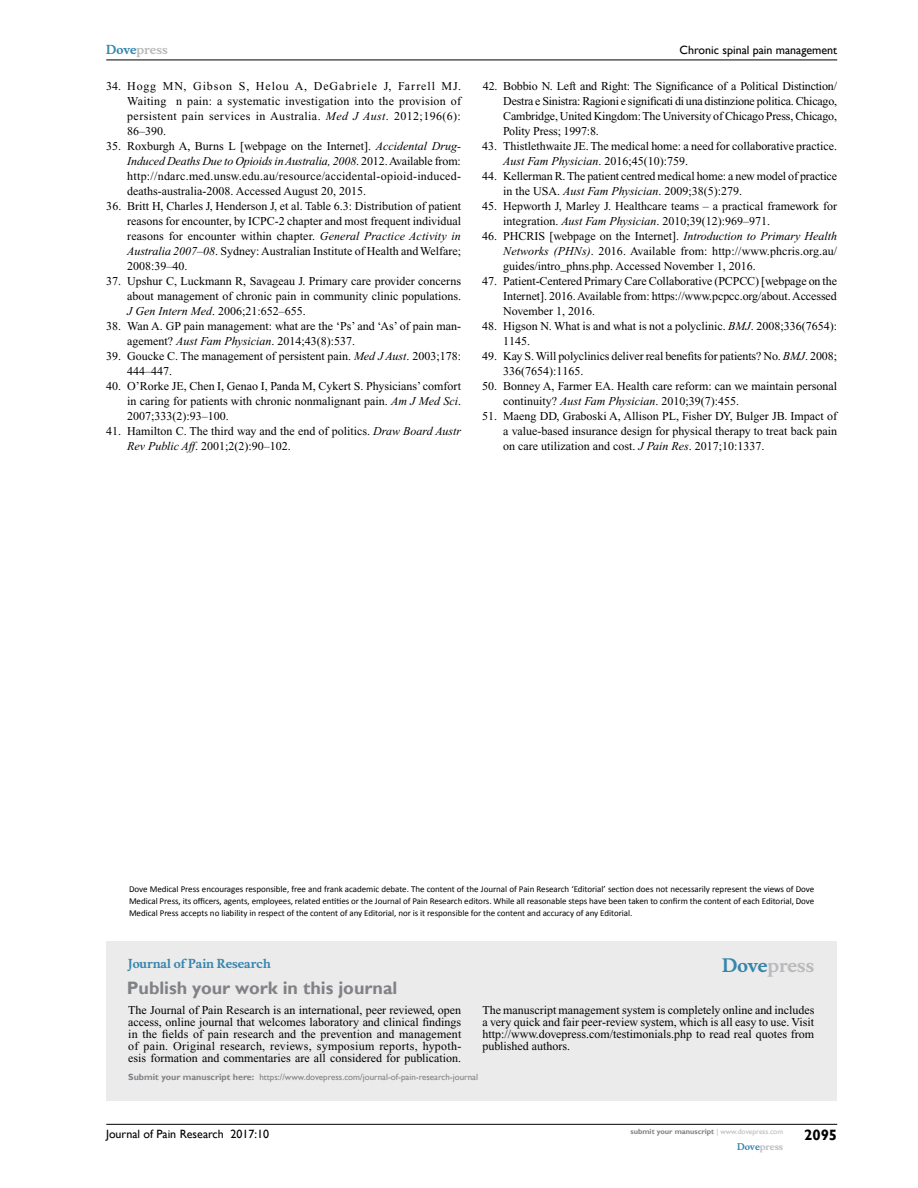
<style>
.page{position:relative;width:918px;height:1188px;background:#fff}
.page>*{position:absolute;margin:0;border:0;box-sizing:border-box;transform-origin:0 0}
.t1{font:700 18px "Gill Sans";color:#808285}
.t2{font:700 18px "Musee";color:#b8babc}
.t3{font:700 15px "Gill Sans";color:#000}
.t4{font:12px/15px "Times New Roman";color:#000;text-align:justify}
.t5{font:12px "Gill Sans";color:#000}
.t6{font:700 12px "Musee";color:#3785ad}
.t7{font:700 12px "Musee";color:#b8babc}
.t8{font:9px/12px "Calibri";letter-spacing:-.005em;color:#000;text-align:justify}
.t9{font:9px "Gill Sans";color:#808285}
.t10{font:700 9px "Musee";color:#b8babc}
.t11{font:700 7.5px "Gill Sans";color:#808285}
.s1{color:#3785ad}
.s2{font-style:italic}
.s3{font-weight:700}
.s4{font-weight:400;color:#b8babc}
</style>
<div class="page">
<div style="left:106px;top:941px;width:731px;height:159px;background:#ebebec"></div>
<hr style="left:106px;top:1124px;width:731px;height:1px;background:#000">
<hr style="left:106px;top:60px;width:731px;height:1px;background:#000">
<p class="t7" style="left:106px;top:43px;width:63px"><span class="s1">Dove</span>press</p>
<p class="t4" style="left:127px;top:79px;width:335px;text-indent:-21px">34. Hogg MN, Gibson S, Helou A, DeGabriele J, Farrell MJ.<br>Waiting n pain: a systematic investigation into the provision of persistent pain services in Australia. <span class="s2">Med J Aust</span>. 2012;196(6):<br>86–390.</p>
<p class="t4" style="left:127px;top:139px;width:335px;text-indent:-21px">35. Roxburgh A, Burns L [webpage on the Internet]. <span class="s2">Accidental Drug-Induced Deaths Due to Opioids in Australia, 2008</span>. 2012. Available from: http://ndarc.med.unsw.edu.au/resource/accidental-opioid-induced&shy;deaths-australia-2008. Accessed August 20, 2015.</p>
<p class="t4" style="left:127px;top:199px;width:335px;text-indent:-21px">36. Britt H, Charles J, Henderson J, et al. Table 6.3: Distribution of patient reasons for encounter, by ICPC-2 chapter and most frequent individual reasons for encounter within chapter. <span class="s2">General Practice Activity in Australia 2007–08</span>. Sydney: Australian Institute of Health and Welfare; 2008:39–40.</p>
<p class="t4" style="left:127px;top:274px;width:335px;text-indent:-21px">37. Upshur C, Luckmann R, Savageau J. Primary care provider concerns about management of chronic pain in community clinic populations.<br><span class="s2">J Gen Intern Med</span>. 2006;21:652–655.</p>
<p class="t4" style="left:127px;top:319px;width:335px;text-indent:-21px">38. Wan A. GP pain management: what are the ‘Ps’ and ‘As’ of pain man&shy;agement? <span class="s2">Aust Fam Physician</span>. 2014;43(8):537.</p>
<p class="t4" style="left:127px;top:349px;width:335px;text-indent:-21px">39. Goucke C. The management of persistent pain. <span class="s2">Med J Aust</span>. 2003;178:<br>444–447.</p>
<p class="t4" style="left:127px;top:379px;width:335px;text-indent:-21px">40. O’Rorke JE, Chen I, Genao I, Panda M, Cykert S. Physicians’ comfort in caring for patients with chronic nonmalignant pain. <span class="s2">Am J Med Sci</span>.<br>2007;333(2):93–100.</p>
<p class="t4" style="left:127px;top:424px;width:335px;text-indent:-21px">41. Hamilton C. The third way and the end of politics. <span class="s2">Draw Board Austr<br>Rev Public Aff</span>. 2001;2(2):90–102.</p>
<p class="t5" style="left:680px;top:43px;width:159px">Chronic spinal pain management</p>
<p class="t4" style="left:503px;top:79px;width:335px;text-indent:-20px">42. Bobbio N. Left and Right: The Significance of a Political Distinction/ Destra e Sinistra: Ragioni e significati di una distinzione politica. Chicago, Cambridge, United Kingdom: The University of Chicago Press, Chicago, Polity Press; 1997:8.</p>
<p class="t4" style="left:503px;top:139px;width:335px;text-indent:-21px">43. Thistlethwaite JE. The medical home: a need for collaborative practice.<br><span class="s2">Aust Fam Physician</span>. 2016;45(10):759.</p>
<p class="t4" style="left:503px;top:169px;width:335px;text-indent:-21px">44. Kellerman R. The patient centred medical home: a new model of practice in the USA. <span class="s2">Aust Fam Physician</span>. 2009;38(5):279.</p>
<p class="t4" style="left:503px;top:199px;width:335px;text-indent:-21px">45. Hepworth J, Marley J. Healthcare teams – a practical framework for integration. <span class="s2">Aust Fam Physician</span>. 2010;39(12):969–971.</p>
<p class="t4" style="left:503px;top:229px;width:335px;text-indent:-21px">46. PHCRIS [webpage on the Internet]. <span class="s2">Introduction to Primary Health Networks (PHNs)</span>. 2016. Available from: http://www.phcris.org.au/ guides/intro_phns.php. Accessed November 1, 2016.</p>
<p class="t4" style="left:503px;top:274px;width:335px;text-indent:-21px">47. Patient-Centered Primary Care Collaborative (PCPCC) [webpage on the Internet]. 2016. Available from: https://www.pcpcc.org/about. Accessed November 1, 2016.</p>
<p class="t4" style="left:503px;top:319px;width:335px;text-indent:-21px">48. Higson N. What is and what is not a polyclinic. <span class="s2">BMJ</span>. 2008;336(7654):<br>1145.</p>
<p class="t4" style="left:503px;top:349px;width:335px;text-indent:-21px">49. Kay S. Will polyclinics deliver real benefits for patients? No. <span class="s2">BMJ</span>. 2008;<br>336(7654):1165.</p>
<p class="t4" style="left:503px;top:379px;width:335px;text-indent:-21px">50. Bonney A, Farmer EA. Health care reform: can we maintain personal continuity? <span class="s2">Aust Fam Physician</span>. 2010;39(7):455.</p>
<p class="t4" style="left:503px;top:409px;width:335px;text-indent:-21px">51. Maeng DD, Graboski A, Allison PL, Fisher DY, Bulger JB. Impact of a value-based insurance design for physical therapy to treat back pain on care utilization and cost. <span class="s2">J Pain Res</span>. 2017;10:1337.</p>
<p class="t8" style="left:129px;top:884px;width:687px">Dove Medical Press encourages responsible, free and frank academic debate. The content of the Journal of Pain Research ‘Editorial’ section does not necessarily represent the views of Dove Medical Press, its officers, agents, employees, related entities or the Journal of Pain Research editors. While all reasonable steps have been taken to confirm the content of each Editorial, Dove Medical Press accepts no liability in respect of the content of any Editorial, nor is it responsible for the content and accuracy of any Editorial.</p>
<p class="t6" style="left:128px;top:956px;width:144px">Journal of Pain Research</p>
<h1 class="t1" style="left:127px;top:977px;width:272px">Publish your work in this journal</h1>
<h1 class="t2" style="left:722px;top:955px;width:94px"><span class="s1">Dove</span>press</h1>
<p class="t4" style="left:128px;top:1004px;width:335px;line-height:12px">The Journal of Pain Research is an international, peer reviewed, open access, online journal that welcomes laboratory and clinical findings in the fields of pain research and the prevention and management of pain. Original research, reviews, symposium reports, hypoth&shy;esis formation and commentaries are all considered for publication.</p>
<p class="t4" style="left:482px;top:1004px;width:334px;line-height:12px">The manuscript management system is completely online and includes a very quick and fair peer-review system, which is all easy to use. Visit http://www.dovepress.com/testimonials.php to read real quotes from published authors.</p>
<p class="t9" style="left:128px;top:1072px;width:351px"><span class="s3">Submit your manuscript here:</span> https://www.dovepress.com/journal-of-pain-research-journal</p>
<p class="t5" style="left:106px;top:1127px;width:164px">Journal of Pain Research 2017:10</p>
<p class="t11" style="left:631px;top:1127px;width:154px">submit your manuscript <span class="s4">| www.dovepress.com</span></p>
<p class="t10" style="left:737px;top:1141px;width:48px"><span class="s1">Dove</span>press</p>
<p class="t3" style="left:804px;top:1126px;width:35px">2095</p>
</div>
